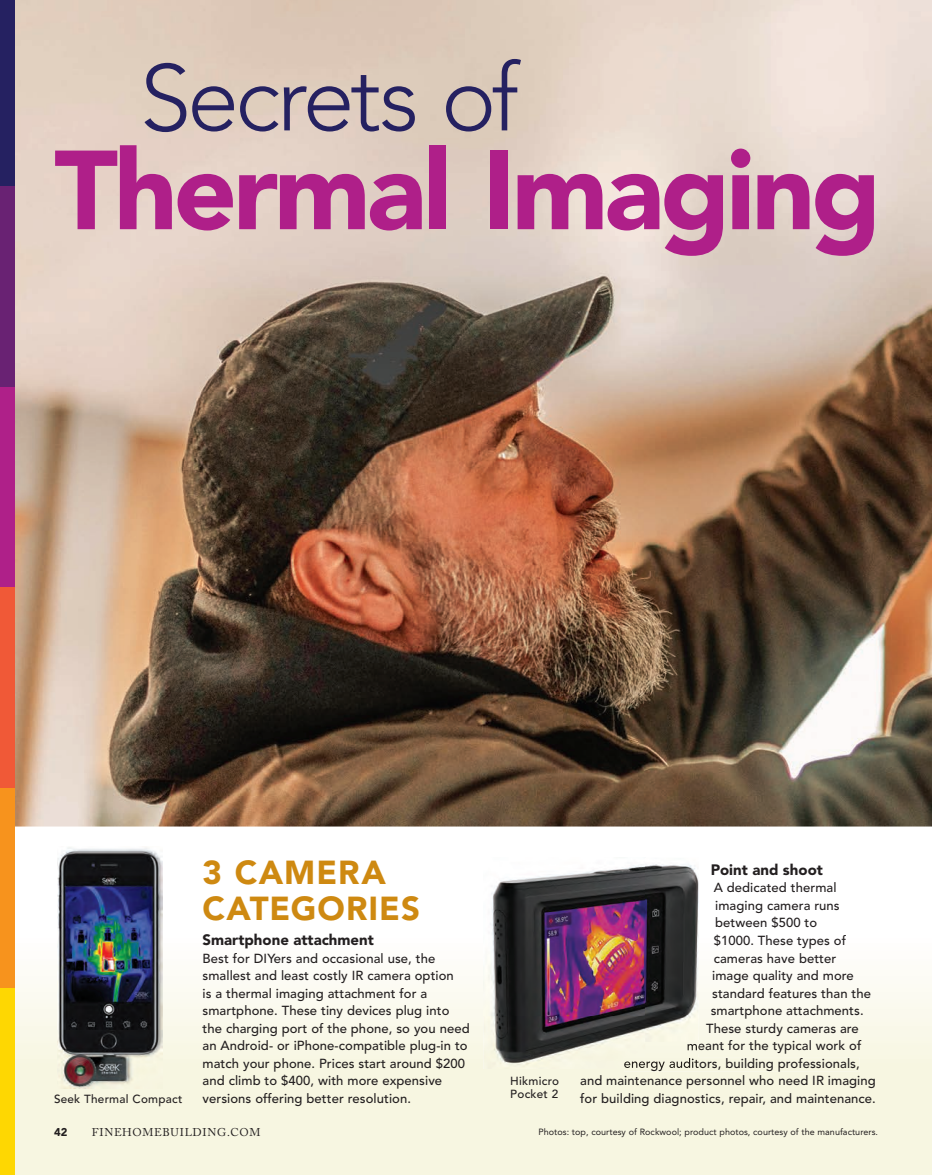
<style>
.page{position:relative;width:932px;height:1175px;background:#fff}
.page>*{position:absolute;margin:0;border:0;box-sizing:border-box;transform-origin:0 0}
.t1{font:900 111px "Avenir LT Std";letter-spacing:-.035em;color:#af1f89}
.t2{font:300 93px "Avenir LT Std";letter-spacing:-.045em;color:#252161}
.t3{font:900 33px/36px "Avenir LT Std";letter-spacing:.03em;color:#ce8911}
.t4{font:900 15px "Avenir LT Std";color:#231f20}
.t5{font:500 13.05px/17.5px "Avenir LT Std";letter-spacing:.005em;color:#231f20}
.t6{font:500 11.7px/13.2px "Avenir LT Std";letter-spacing:.02em;color:#231f20}
.t7{font:11.25px "Adobe Caslon Pro";letter-spacing:.065em;color:#231f20}
.t8{font:900 11.25px "Avenir LT Std";color:#231f20}
.t9{font:9px "Avenir LT Std";letter-spacing:.005em;color:#231f20}
</style>
<div class="page">
<img style="left:15px;top:0;width:917px;height:826px">
<svg style="left:15px;top:826px;width:917px;height:349px"></svg>
<div style="left:698px;top:1040px;width:163px;height:14px;background:#f8f7e5"></div>
<div style="left:624px;top:1057px;width:235px;height:14px;background:#f7f6e1"></div>
<div style="left:0;top:0;width:15px;height:187px;background:#252161"></div>
<div style="left:0;top:187px;width:15px;height:200px;background:#692273"></div>
<div style="left:0;top:387px;width:15px;height:200px;background:#af2089"></div>
<div style="left:0;top:587px;width:15px;height:201px;background:#f05937"></div>
<div style="left:0;top:788px;width:15px;height:200px;background:#f7931d"></div>
<div style="left:0;top:988px;width:15px;height:187px;background:#fed702"></div>
<img style="left:57px;top:846px;width:105px;height:242px">
<img style="left:483px;top:857px;width:162px;height:212px">
<img style="left:645px;top:857px;width:53px;height:200px">
<img style="left:687px;top:1040px;width:11px;height:14px">
<img style="left:624px;top:1057px;width:74px;height:12px">
<h2 class="t2" style="left:140px;top:44px;width:380px">Secrets of</h2>
<h1 class="t1" style="left:54px;top:123px;width:828px">Thermal Imaging</h1>
<h3 class="t3" style="left:202px;top:854px;width:219px">3 CAMERA<br>CATEGORIES</h3>
<p class="t4" style="left:202px;top:930px;width:173px">Smartphone attachment</p>
<p class="t5" style="left:202px;top:949px;width:268px">Best for DIYers and occasional use, the smallest and least costly IR camera option<br>is a thermal imaging attachment for a smartphone. These tiny devices plug into the charging port of the phone, so you need an Android- or iPhone-compatible plug-in to match your phone. Prices start around $200 and climb to $400, with more expensive versions offering better resolution.</p>
<p class="t4" style="left:710px;top:860px;width:114px">Point and shoot</p>
<p class="t5" style="left:713px;top:879px;width:124px">A dedicated thermal</p>
<p class="t5" style="left:715px;top:896px;width:126px">imaging camera runs</p>
<p class="t5" style="left:715px;top:914px;width:103px">between $500 to</p>
<p class="t5" style="left:713px;top:932px;width:134px">$1000. These types of</p>
<p class="t5" style="left:713px;top:949px;width:124px">cameras have better</p>
<p class="t5" style="left:712px;top:967px;width:143px">image quality and more</p>
<p class="t5" style="left:712px;top:984px;width:160px">standard features than the</p>
<p class="t5" style="left:710px;top:1002px;width:154px">smartphone attachments.</p>
<p class="t5" style="left:706px;top:1019px;width:154px">These sturdy cameras are</p>
<p class="t5" style="left:686px;top:1037px;width:176px">meant for the typical work of</p>
<p class="t5" style="left:623px;top:1054px;width:237px">energy auditors, building professionals,</p>
<p class="t5" style="left:580px;top:1072px;width:297px">and maintenance personnel who need IR imaging</p>
<p class="t5" style="left:580px;top:1090px;width:297px">for building diagnostics, repair, and maintenance.</p>
<p class="t6" style="left:510px;top:1074px;width:50px">Hikmicro<br>Pocket 2</p>
<p class="t6" style="left:54px;top:1092px;width:130px">Seek Thermal Compact</p>
<p class="t8" style="left:54px;top:1124px;width:15px">42</p>
<p class="t7" style="left:92px;top:1125px;width:170px">FINEHOMEBUILDING.COM</p>
<p class="t9" style="left:538px;top:1126px;width:341px">Photos: top, courtesy of Rockwool; product photos, courtesy of the manufacturers.</p>
</div>
